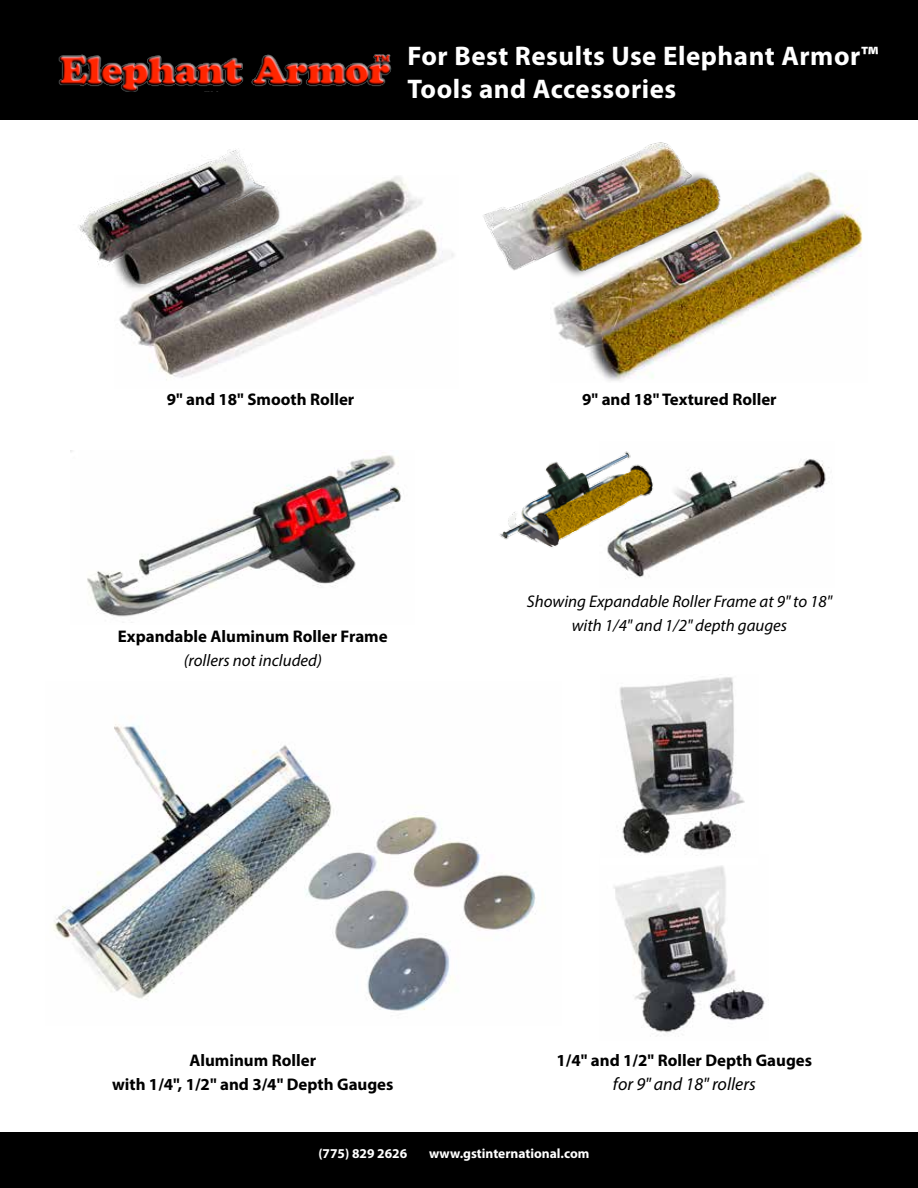
<style>
.page{position:relative;width:918px;height:1188px;background:#fff}
.page>*{position:absolute;margin:0;border:0;box-sizing:border-box;transform-origin:0 0}
.t1{font:700 27px/32.4px "Myriad Pro";letter-spacing:.02em;color:#fff}
.t2{font:italic 18px "Myriad Pro";color:#000}
.t3{font:700 16.8px/24px "Myriad Pro";color:#000;text-align:center}
.t4{font:italic 16.8px/24px "Myriad Pro";color:#000;text-align:center}
.t5{font:700 13.5px "Myriad Pro";color:#fff}
</style>
<div class="page">
<div style="left:0;top:1132px;width:918px;height:56px;background:#000"></div>
<div style="left:0;top:0;width:918px;height:120px;background:#000"></div>
<img style="left:58px;top:54px;width:334px;height:37px">
<img style="left:609px;top:458px;width:220px;height:121px">
<img style="left:614px;top:865px;width:151px;height:168px">
<img style="left:53px;top:724px;width:483px;height:287px">
<img style="left:119px;top:176px;width:335px;height:204px">
<img style="left:619px;top:677px;width:126px;height:177px">
<img style="left:553px;top:171px;width:310px;height:210px">
<img style="left:499px;top:451px;width:167px;height:109px">
<img style="left:70px;top:450px;width:332px;height:173px">
<img style="left:79px;top:149px;width:231px;height:148px">
<img style="left:483px;top:142px;width:260px;height:153px">
<h1 class="t1" style="left:407px;top:39px;width:473px">For Best Results Use Elephant Armor™<br>Tools and Accessories</h1>
<p class="t3" style="left:167px;top:387px;width:189px">9" and 18" Smooth Roller</p>
<p class="t3" style="left:118px;top:624px;width:271px">Expandable Aluminum Roller Frame</p>
<p class="t4" style="left:184px;top:648px;width:140px">(rollers not included)</p>
<p class="t3" style="left:582px;top:387px;width:196px">9" and 18" Textured Roller</p>
<p class="t4" style="left:527px;top:589px;width:307px">Showing Expandable Roller Frame at 9" to 18" with 1/4" and 1/2" depth gauges</p>
<p class="t3" style="left:112px;top:1048px;width:283px">Aluminum Roller<br>with 1/4", 1/2" and 3/4" Depth Gauges</p>
<p class="t3" style="left:557px;top:1048px;width:257px">1/4" and 1/2" Roller Depth Gauges</p>
<p class="t2" style="left:613px;top:1073px;width:144px">for 9" and 18" rollers</p>
<p class="t5" style="left:318px;top:1144px;width:90px">(775) 829 2626</p>
<p class="t5" style="left:429px;top:1144px;width:162px">www.gstinternational.com</p>
</div>
